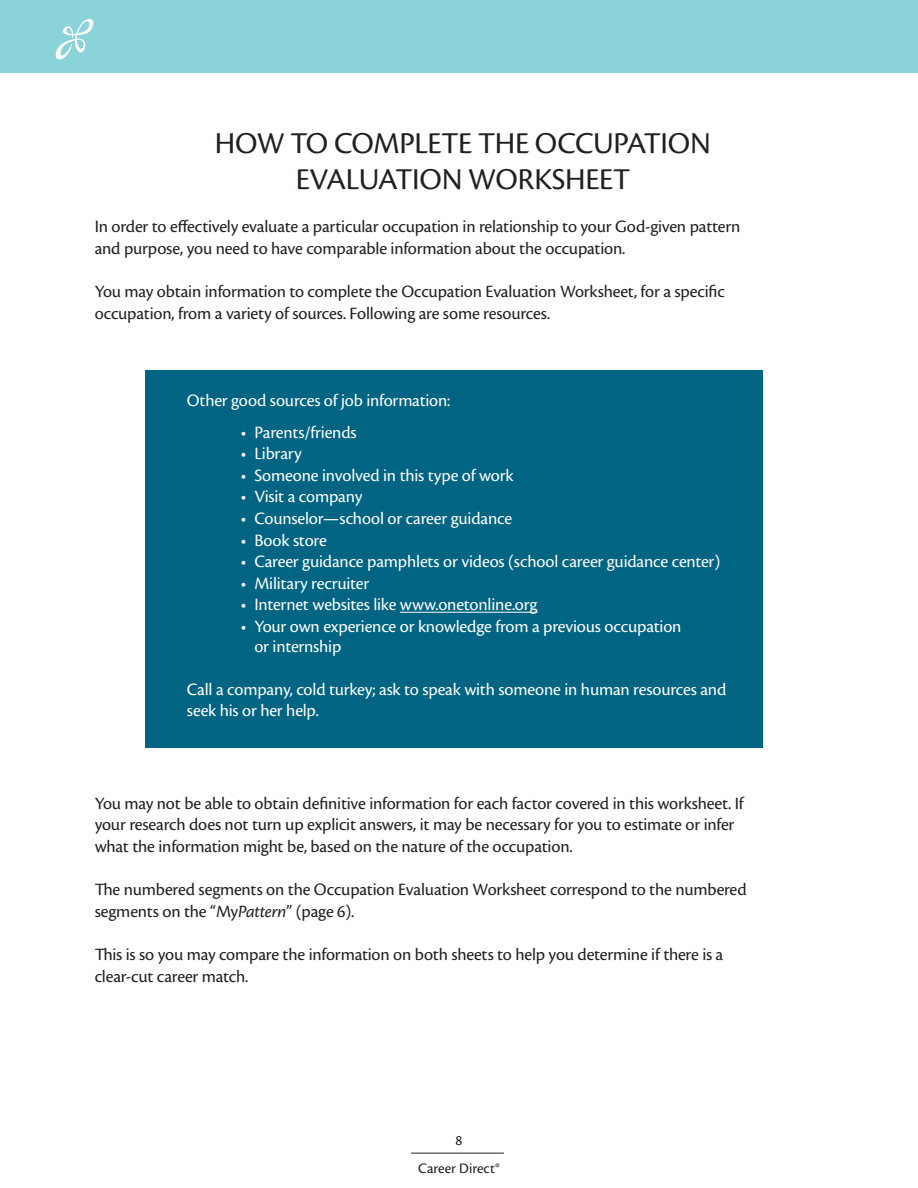
<style>
.page{position:relative;width:918px;height:1188px;background:#fff}
.page>*{position:absolute;margin:0;border:0;box-sizing:border-box;transform-origin:0 0}
.t1{font:31.5px "Cronos Pro";letter-spacing:-.01em;color:#231f20}
.t2{font:18px "Cronos Pro";letter-spacing:-.01em;color:#231f20}
.t3{font:18px/19.5px "Cronos Pro";letter-spacing:-.01em;color:#fff}
.t4{font:15px "Cronos Pro";letter-spacing:.005em;color:#231f20}
.s1{font-style:italic}
</style>
<div class="page">
<hr style="left:411px;top:1153px;width:93px;height:1px;background:#231f20">
<div style="left:145px;top:371px;width:617px;height:377px;background:#016482"></div>
<div style="left:0;top:0;width:918px;height:73px;background:#8ad3d8"></div>
<svg style="left:56px;top:19px;width:38px;height:41px"></svg>
<hr style="left:400px;top:612px;width:137px;height:1px;background:#fff">
<p class="t1" style="left:215px;top:125px;width:498px">HOW TO COMPLETE THE OCCUPATION</p>
<p class="t1" style="left:296px;top:161px;width:336px">EVALUATION WORKSHEET</p>
<p class="t2" style="left:95px;top:216px;width:647px">In order to effectively evaluate a particular occupation in relationship to your God-given pattern</p>
<p class="t2" style="left:95px;top:238px;width:532px">and purpose, you need to have comparable information about the occupation.</p>
<p class="t2" style="left:95px;top:281px;width:632px">You may obtain information to complete the Occupation Evaluation Worksheet, for a specific</p>
<p class="t2" style="left:95px;top:303px;width:457px">occupation, from a variety of sources. Following are some resources.</p>
<p class="t3" style="left:187px;top:391px;width:265px">Other good sources of job information:</p>
<p class="t3" style="left:241px;top:422px;width:117px">• Parents/friends</p>
<p class="t3" style="left:241px;top:444px;width:62px">• Library</p>
<p class="t3" style="left:241px;top:466px;width:274px">• Someone involved in this type of work</p>
<p class="t3" style="left:241px;top:487px;width:123px">• Visit a company</p>
<p class="t3" style="left:241px;top:509px;width:273px">• Counselor—school or career guidance</p>
<p class="t3" style="left:241px;top:530px;width:87px">• Book store</p>
<p class="t3" style="left:241px;top:552px;width:481px">• Career guidance pamphlets or videos (school career guidance center)</p>
<p class="t3" style="left:241px;top:574px;width:130px">• Military recruiter</p>
<p class="t3" style="left:241px;top:595px;width:298px">• Internet websites like www.onetonline.org</p>
<p class="t3" style="left:254px;top:617px;width:429px;text-indent:-14px">• Your own experience or knowledge from a previous occupation or internship</p>
<p class="t3" style="left:187px;top:679px;width:541px">Call a company, cold turkey; ask to speak with someone in human resources and</p>
<p class="t3" style="left:187px;top:701px;width:133px">seek his or her help.</p>
<p class="t2" style="left:95px;top:793px;width:650px">You may not be able to obtain definitive information for each factor covered in this worksheet. If</p>
<p class="t2" style="left:95px;top:814px;width:641px">your research does not turn up explicit answers, it may be necessary for you to estimate or infer</p>
<p class="t2" style="left:95px;top:836px;width:479px">what the information might be, based on the nature of the occupation.</p>
<p class="t2" style="left:95px;top:879px;width:653px">The numbered segments on the Occupation Evaluation Worksheet correspond to the numbered</p>
<p class="t2" style="left:95px;top:901px;width:261px">segments on the “My<span class="s1">Pattern</span>” (page 6).</p>
<p class="t2" style="left:95px;top:944px;width:630px">This is so you may compare the information on both sheets to help you determine if there is a</p>
<p class="t2" style="left:95px;top:966px;width:155px">clear-cut career match.</p>
<p class="t4" style="left:456px;top:1132px;width:8px">8</p>
<p class="t4" style="left:418px;top:1160px;width:83px">Career Direct®</p>
</div>
